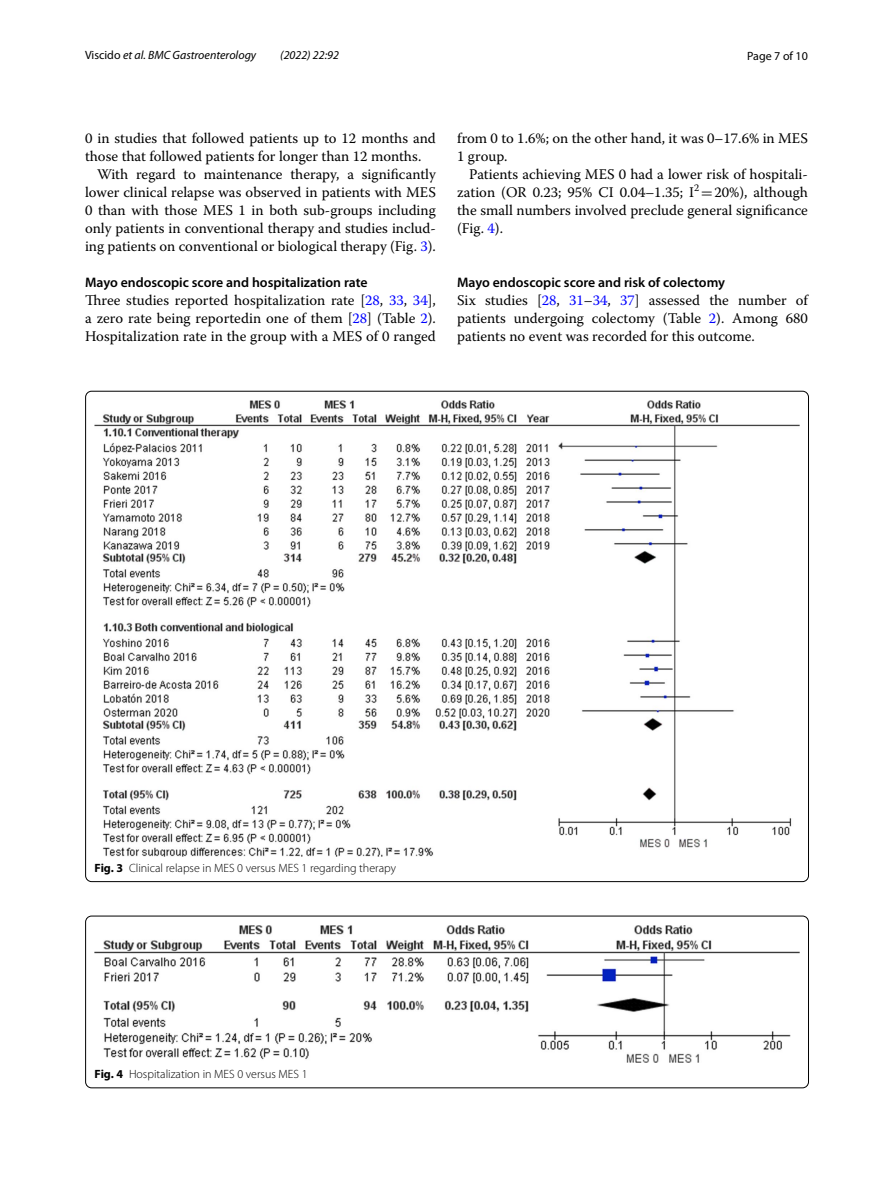
<style>
.page{position:relative;width:893px;height:1187px;background:#fff}
.page>*{position:absolute;margin:0;border:0;box-sizing:border-box;transform-origin:0 0}
.t1{font:14.7px/18px "Warnock Pro";color:#000;text-align:justify}
.t2{font:600 13.8px "Myriad Pro";color:#000}
.t3{font:300 12px "Myriad Pro";color:#000}
.t4{font:italic 12px "Myriad Pro";color:#000}
.t5{font:12px "Myriad Pro";color:#000}
.s1{font-style:normal}
.s2{color:#00f}
.s3{font-family:"MTSY"}
.s4{font-weight:700}
</style>
<div class="page">
<img style="left:94px;top:400px;width:706px;height:456px">
<img style="left:94px;top:925px;width:706px;height:137px">
<div style="left:85px;top:915px;width:724px;height:172px;border:1px solid #000;border-radius:6px"></div>
<p class="t4" style="left:85px;top:48px;width:173px"><span class="s1">Viscido</span> et al. BMC Gastroenterology</p>
<p class="t4" style="left:280px;top:48px;width:60px">(2022) 22:92</p>
<p class="t5" style="left:747px;top:48px;width:62px">Page 7 of 10</p>
<p class="t1" style="left:85px;top:128px;width:352px">0 in studies that followed patients up to 12 months and</p>
<p class="t1" style="left:85px;top:146px;width:338px">those that followed patients for longer than 12 months.</p>
<p class="t1" style="left:97px;top:164px;width:340px">With regard to maintenance therapy, a significantly</p>
<p class="t1" style="left:85px;top:182px;width:352px">lower clinical relapse was observed in patients with MES</p>
<p class="t1" style="left:85px;top:200px;width:352px">0 than with those MES 1 in both sub-groups including</p>
<p class="t1" style="left:85px;top:218px;width:352px">only patients in conventional therapy and studies includ-</p>
<p class="t1" style="left:85px;top:236px;width:352px">ing patients on conventional or biological therapy (Fig. <span class="s2">3</span>).</p>
<p class="t2" style="left:85px;top:273px;width:284px">Mayo endoscopic score and hospitalization rate</p>
<p class="t1" style="left:85px;top:290px;width:352px">Three studies reported hospitalization rate [<span class="s2">28</span>, <span class="s2">33</span>, <span class="s2">34</span>], a zero rate being reportedin one of them [<span class="s2">28</span>] (Table <span class="s2">2</span>).<br>Hospitalization rate in the group with a MES of 0 ranged</p>
<p class="t1" style="left:457px;top:128px;width:352px">from 0 to 1.6%; on the other hand, it was 0–17.6% in MES<br>1 group.</p>
<p class="t1" style="left:457px;top:164px;width:352px;text-indent:12px">Patients achieving MES 0 had a lower risk of hospitali&shy;zation (OR 0.23; 95% CI 0.04–1.35; I<sup>2</sup> <span class="s3">=</span>20%), although the small numbers involved preclude general significance (Fig. <span class="s2">4</span>).</p>
<p class="t2" style="left:457px;top:273px;width:269px">Mayo endoscopic score and risk of colectomy</p>
<p class="t1" style="left:457px;top:290px;width:352px">Six studies [<span class="s2">28</span>, <span class="s2">31</span>–<span class="s2">34</span>, <span class="s2">37</span>] assessed the number of patients undergoing colectomy (Table <span class="s2">2</span>). Among 680 patients no event was recorded for this outcome.</p>
<p class="t3" style="left:95px;top:861px;width:303px"><span class="s4">Fig. 3</span> Clinical relapse in MES 0 versus MES 1 regarding therapy</p>
<p class="t3" style="left:95px;top:1067px;width:214px"><span class="s4">Fig. 4</span> Hospitalization in MES 0 versus MES 1</p>
</div>
